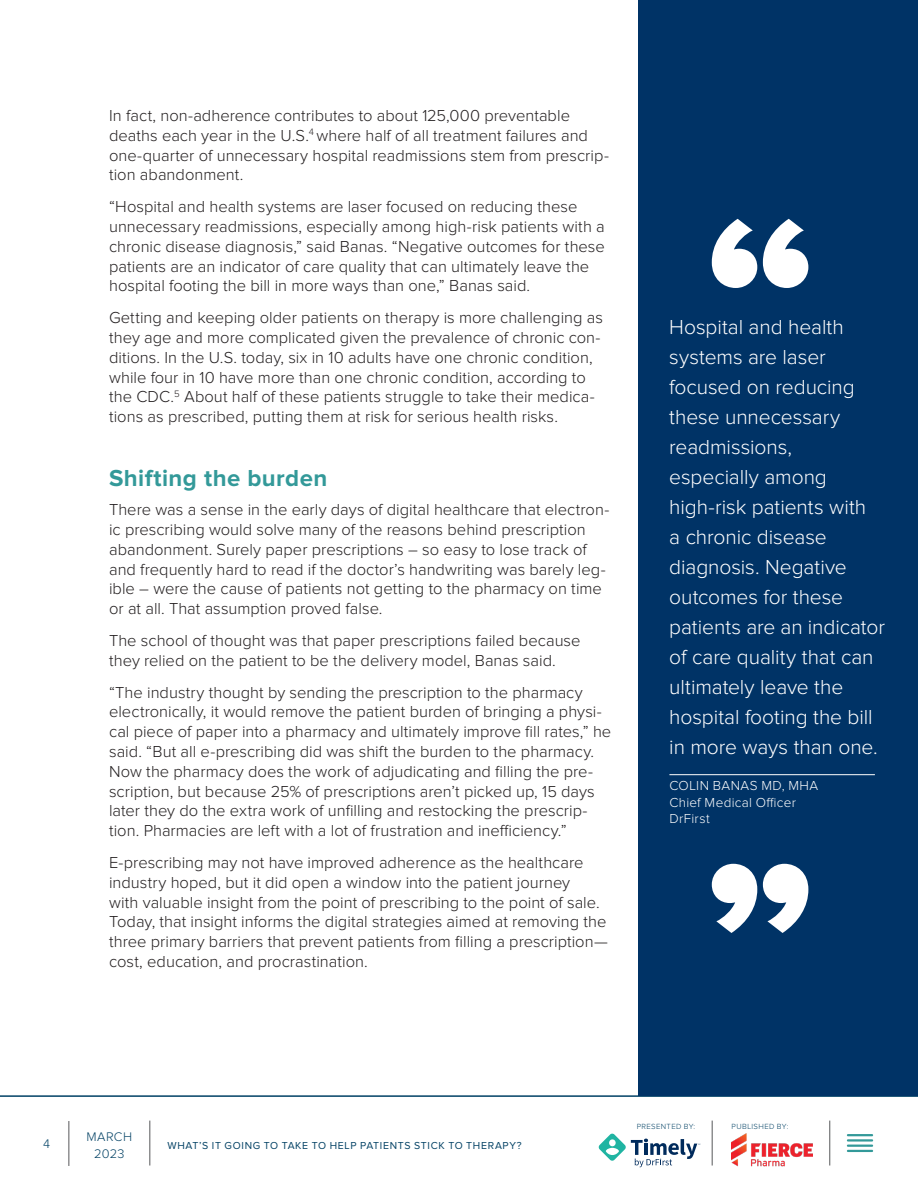
<style>
.page{position:relative;width:918px;height:1188px;background:#fff}
.page>*{position:absolute;margin:0;border:0;box-sizing:border-box;transform-origin:0 0}
.t1{font:700 24px "Proxima Nova";letter-spacing:.015em;color:#399}
.t2{font:300 21px/30px "Proxima Nova";letter-spacing:-.005em;color:#fff}
.t3{font:300 16.5px/19.8px "Proxima Nova";color:#231f20}
.t4{font:300 13.5px/16.5px "Proxima Nova";letter-spacing:.025em;color:#fff}
.t5{font:300 12.9px/16.5px "Proxima Nova";letter-spacing:.02em;color:#044265;text-align:center}
.t6{font:300 12.9px "Proxima Nova";color:#004165}
.t7{font:10.5px "Proxima Nova";letter-spacing:.065em;color:#044265}
.t8{font:300 7.8px "Proxima Nova";letter-spacing:.05em;color:#044265}
</style>
<div class="page">
<svg style="left:0;top:1095px;width:918px;height:73px"></svg>
<hr style="left:68px;top:1121px;width:1px;height:45px;background:#57585a">
<hr style="left:149px;top:1121px;width:1px;height:45px;background:#57585a">
<hr style="left:829px;top:1121px;width:1px;height:45px;background:#57585a">
<hr style="left:712px;top:1121px;width:1px;height:45px;background:#57585a">
<hr style="left:847px;top:1134px;width:26px;height:2px;background:#399">
<hr style="left:847px;top:1139px;width:26px;height:3px;background:#399">
<hr style="left:847px;top:1145px;width:26px;height:2px;background:#399">
<hr style="left:847px;top:1150px;width:26px;height:2px;background:#399">
<img style="left:732px;top:1133px;width:81px;height:34px">
<svg style="left:599px;top:1134px;width:101px;height:33px"></svg>
<div style="left:638px;top:0;width:280px;height:1095px;background:#036"></div>
<svg style="left:712px;top:864px;width:96px;height:69px"></svg>
<hr style="left:669px;top:774px;width:206px;height:1px;background:#fff">
<svg style="left:712px;top:219px;width:96px;height:69px"></svg>
<p class="t3" style="left:109px;top:106px;width:502px">In fact, non-adherence contributes to about 125,000 preventable deaths each year in the U.S.<sup>4</sup> where half of all treatment failures and one-quarter of unnecessary hospital readmissions stem from prescrip&shy;tion abandonment.</p>
<p class="t3" style="left:109px;top:197px;width:497px">“Hospital and health systems are laser focused on reducing these unnecessary readmissions, especially among high-risk patients with a chronic disease diagnosis,” said Banas. “Negative outcomes for these patients are an indicator of care quality that can ultimately leave the hospital footing the bill in more ways than one,” Banas said.</p>
<p class="t3" style="left:109px;top:308px;width:496px">Getting and keeping older patients on therapy is more challenging as they age and more complicated given the prevalence of chronic con&shy;ditions. In the U.S. today, six in 10 adults have one chronic condition, while four in 10 have more than one chronic condition, according to the CDC.<sup>5</sup> About half of these patients struggle to take their medica&shy;tions as prescribed, putting them at risk for serious health risks.</p>
<p class="t1" style="left:109px;top:465px;width:220px">Shifting the burden</p>
<p class="t3" style="left:109px;top:500px;width:502px">There was a sense in the early days of digital healthcare that electron&shy;ic prescribing would solve many of the reasons behind prescription abandonment. Surely paper prescriptions – so easy to lose track of and frequently hard to read if the doctor’s handwriting was barely leg&shy;ible – were the cause of patients not getting to the pharmacy on time or at all. That assumption proved false.</p>
<p class="t3" style="left:109px;top:631px;width:473px">The school of thought was that paper prescriptions failed because they relied on the patient to be the delivery model, Banas said.</p>
<p class="t3" style="left:109px;top:683px;width:504px">“The industry thought by sending the prescription to the pharmacy electronically, it would remove the patient burden of bringing a physi&shy;cal piece of paper into a pharmacy and ultimately improve fill rates,” he said. “But all e-prescribing did was shift the burden to the pharmacy.<br>Now the pharmacy does the work of adjudicating and filling the pre&shy;scription, but because 25% of prescriptions aren’t picked up, 15 days later they do the extra work of unfilling and restocking the prescrip&shy;tion. Pharmacies are left with a lot of frustration and inefficiency.”</p>
<p class="t3" style="left:109px;top:853px;width:500px">E-prescribing may not have improved adherence as the healthcare industry hoped, but it did open a window into the patient journey<br>with valuable insight from the point of prescribing to the point of sale.<br>Today, that insight informs the digital strategies aimed at removing the three primary barriers that prevent patients from filling a prescription— cost, education, and procrastination.</p>
<p class="t2" style="left:669px;top:312px;width:217px">Hospital and health systems are laser focused on reducing these unnecessary readmissions, especially among high-risk patients with<br>a chronic disease diagnosis. Negative outcomes for these patients are an indicator of care quality that can ultimately leave the hospital footing the bill in more ways than one.</p>
<p class="t4" style="left:669px;top:778px;width:150px">COLIN BANAS MD, MHA<br>Chief Medical Officer<br>DrFirst</p>
<p class="t5" style="left:87px;top:1129px;width:47px">MARCH<br>2023</p>
<p class="t6" style="left:43px;top:1136px;width:8px">4</p>
<p class="t7" style="left:167px;top:1139px;width:356px">WHAT’S IT GOING TO TAKE TO HELP PATIENTS STICK TO THERAPY?</p>
<p class="t8" style="left:637px;top:1122px;width:60px">PRESENTED BY:</p>
<p class="t8" style="left:732px;top:1122px;width:58px">PUBLISHED BY:</p>
</div>
